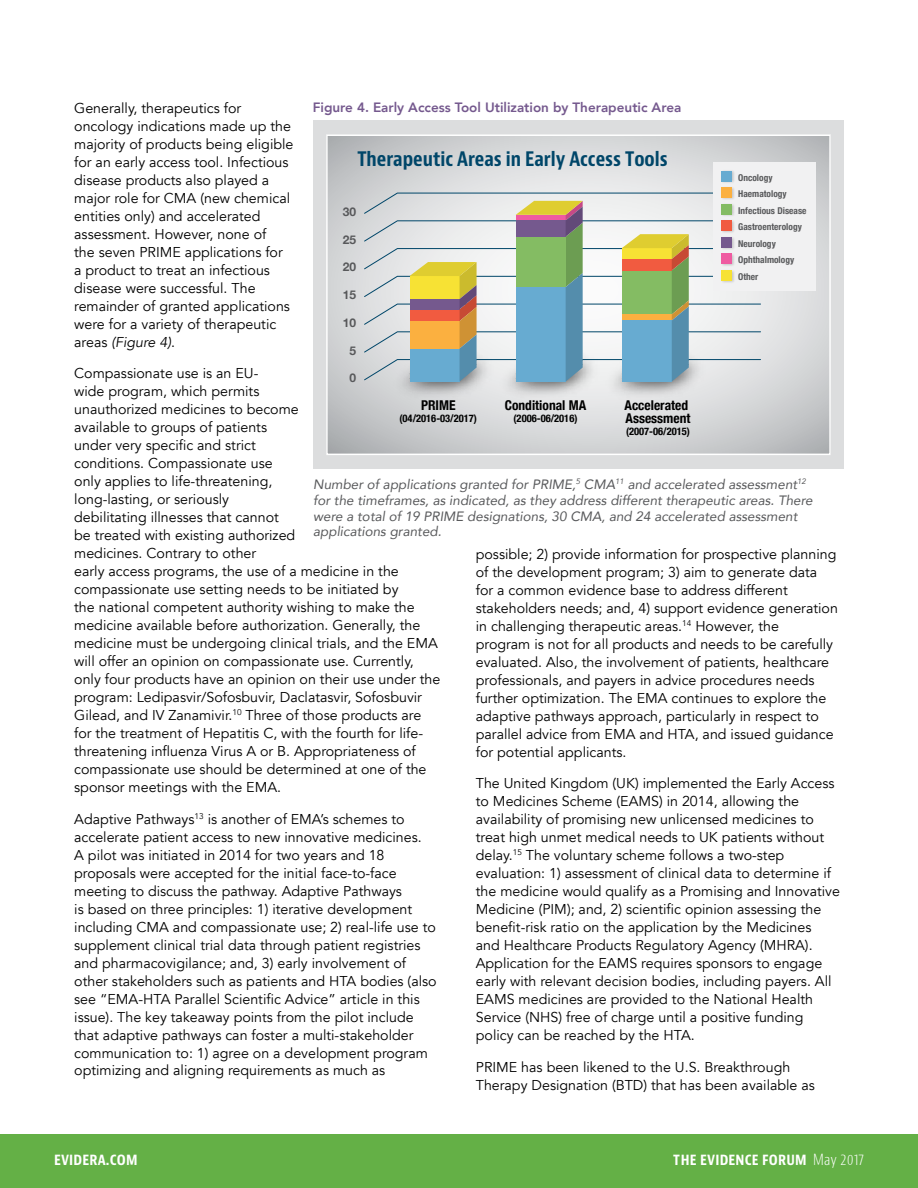
<style>
.page{position:relative;width:918px;height:1188px;background:#fff}
.page>*{position:absolute;margin:0;border:0;box-sizing:border-box;transform-origin:0 0}
.t1{font:700 condensed 19.5px "Bernino Sans";color:#004669}
.t2{font:700 condensed 15px "Bernino Sans";letter-spacing:.01em;color:#fff}
.t3{font:14.25px/18px "Avenir";color:#000}
.t4{font:italic 13.5px/15.8px "Avenir";color:#58595b}
.t5{font:800 13.5px "Avenir";color:#75598e}
.t6{font:700 condensed 13.5px/13.5px "Helvetica Neue";color:#000}
.t7{font:700 12px "Helvetica Neue";color:#58595b}
.t8{font:700 condensed 10.5px "Helvetica Neue";color:#000}
.t9{font:700 condensed 9.3px/16.5px "Helvetica Neue";color:#58595b}
.s1{font-style:italic}
.s2{font-weight:300}
</style>
<div class="page">
<div style="left:0;top:1134px;width:918px;height:54px;background:#64b046"></div>
<div style="left:313px;top:121px;width:531px;height:348px;background:#dcddde"></div>
<svg style="left:329px;top:137px;width:499px;height:315px"></svg>
<img style="left:383px;top:382px;width:319px;height:23px">
<svg style="left:364px;top:193px;width:397px;height:189px"></svg>
<div style="left:713px;top:162px;width:103px;height:129px;background:#f1f1f2"></div>
<img style="left:721px;top:171px;width:13px;height:112px">
<div style="left:722px;top:171px;width:10px;height:10px;background:#67abd1"></div>
<div style="left:722px;top:188px;width:10px;height:10px;background:#fbb040"></div>
<div style="left:722px;top:204px;width:10px;height:10px;background:#84bc63"></div>
<div style="left:722px;top:221px;width:10px;height:10px;background:#f15b40"></div>
<div style="left:722px;top:237px;width:10px;height:10px;background:#75598e"></div>
<div style="left:722px;top:254px;width:10px;height:10px;background:#ef5ba1"></div>
<div style="left:722px;top:270px;width:10px;height:10px;background:#f7e234"></div>
<div style="left:326px;top:134px;width:505px;height:321px;border:2px solid #fff"></div>
<p class="t5" style="left:313px;top:97px;width:370px">Figure 4. Early Access Tool Utilization by Therapeutic Area</p>
<p class="t3" style="left:74px;top:99px;width:221px">Generally, therapeutics for oncology indications made up the majority of products being eligible for an early access tool. Infectious disease products also played a major role for CMA (new chemical entities only) and accelerated assessment. However, none of<br>the seven PRIME applications for a product to treat an infectious disease were successful. The remainder of granted applications were for a variety of therapeutic areas <span class="s1">(Figure 4)</span>.</p>
<p class="t3" style="left:74px;top:364px;width:368px">Compassionate use is an EU-<br>wide program, which permits<br>unauthorized medicines to become<br>available to groups of patients<br>under very specific and strict<br>conditions. Compassionate use<br>only applies to life-threatening,<br>long-lasting, or seriously<br>debilitating illnesses that cannot<br>be treated with existing authorized<br>medicines. Contrary to other<br>early access programs, the use of a medicine in the compassionate use setting needs to be initiated by<br>the national competent authority wishing to make the medicine available before authorization. Generally, the medicine must be undergoing clinical trials, and the EMA will offer an opinion on compassionate use. Currently, only four products have an opinion on their use under the program: Ledipasvir/Sofosbuvir, Daclatasvir, Sofosbuvir Gilead, and IV Zanamivir.<sup>10</sup> Three of those products are for the treatment of Hepatitis C, with the fourth for life&shy;threatening influenza Virus A or B. Appropriateness of compassionate use should be determined at one of the sponsor meetings with the EMA.</p>
<p class="t3" style="left:74px;top:810px;width:364px">Adaptive Pathways<sup>13</sup> is another of EMA’s schemes to accelerate patient access to new innovative medicines.<br>A pilot was initiated in 2014 for two years and 18 proposals were accepted for the initial face-to-face meeting to discuss the pathway. Adaptive Pathways<br>is based on three principles: 1) iterative development including CMA and compassionate use; 2) real-life use to supplement clinical trial data through patient registries and pharmacovigilance; and, 3) early involvement of other stakeholders such as patients and HTA bodies (also see “EMA-HTA Parallel Scientific Advice” article in this issue). The key takeaway points from the pilot include that adaptive pathways can foster a multi-stakeholder communication to: 1) agree on a development program optimizing and aligning requirements as much as</p>
<h1 class="t1" style="left:357px;top:147px;width:312px">Therapeutic Areas in Early Access Tools</h1>
<p class="t9" style="left:738px;top:169px;width:70px">Oncology<br>Haematology<br>Infectious Disease<br>Gastroenterology<br>Neurology<br>Ophthalmology<br>Other</p>
<p class="t7" style="left:343px;top:202px;width:15px">30</p>
<p class="t7" style="left:343px;top:230px;width:15px">25</p>
<p class="t7" style="left:343px;top:258px;width:15px">20</p>
<p class="t7" style="left:343px;top:285px;width:15px">15</p>
<p class="t7" style="left:343px;top:313px;width:15px">10</p>
<p class="t7" style="left:349px;top:341px;width:8px">5</p>
<p class="t7" style="left:349px;top:369px;width:8px">0</p>
<p class="t6" style="left:505px;top:397px;width:83px">Conditional MA</p>
<p class="t8" style="left:514px;top:409px;width:65px">(2006-06/2016)</p>
<p class="t6" style="left:421px;top:397px;width:36px">PRIME</p>
<p class="t8" style="left:400px;top:409px;width:79px">(04/2016-03/2017)</p>
<p class="t6" style="left:625px;top:397px;width:67px">Accelerated<br>Assessment</p>
<p class="t8" style="left:626px;top:423px;width:65px">(2007-06/2015)</p>
<p class="t4" style="left:313px;top:476px;width:501px">Number of applications granted for PRIME,<sup>5</sup> CMA<sup>11</sup> and accelerated assessment<sup>12 </sup>for the timeframes, as indicated, as they address different therapeutic areas. There were a total of 19 PRIME designations, 30 CMA, and 24 accelerated assessment applications granted.</p>
<p class="t3" style="left:476px;top:545px;width:364px">possible; 2) provide information for prospective planning of the development program; 3) aim to generate data for a common evidence base to address different stakeholders needs; and, 4) support evidence generation in challenging therapeutic areas.<sup>14</sup> However, the<br>program is not for all products and needs to be carefully evaluated. Also, the involvement of patients, healthcare professionals, and payers in advice procedures needs further optimization. The EMA continues to explore the adaptive pathways approach, particularly in respect to parallel advice from EMA and HTA, and issued guidance for potential applicants.</p>
<p class="t3" style="left:476px;top:775px;width:366px">The United Kingdom (UK) implemented the Early Access to Medicines Scheme (EAMS) in 2014, allowing the availability of promising new unlicensed medicines to treat high unmet medical needs to UK patients without delay.<sup>15</sup> The voluntary scheme follows a two-step evaluation: 1) assessment of clinical data to determine if the medicine would qualify as a Promising and Innovative Medicine (PIM); and, 2) scientific opinion assessing the benefit-risk ratio on the application by the Medicines<br>and Healthcare Products Regulatory Agency (MHRA).<br>Application for the EAMS requires sponsors to engage early with relevant decision bodies, including payers. All EAMS medicines are provided to the National Health Service (NHS) free of charge until a positive funding policy can be reached by the HTA.</p>
<p class="t3" style="left:476px;top:1058px;width:341px">PRIME has been likened to the U.S. Breakthrough<br>Therapy Designation (BTD) that has been available as</p>
<p class="t2" style="left:54px;top:1150px;width:85px">EVIDERA.COM</p>
<p class="t2" style="left:673px;top:1150px;width:192px">THE EVIDENCE FORUM <span class="s2">May 2017</span></p>
</div>
